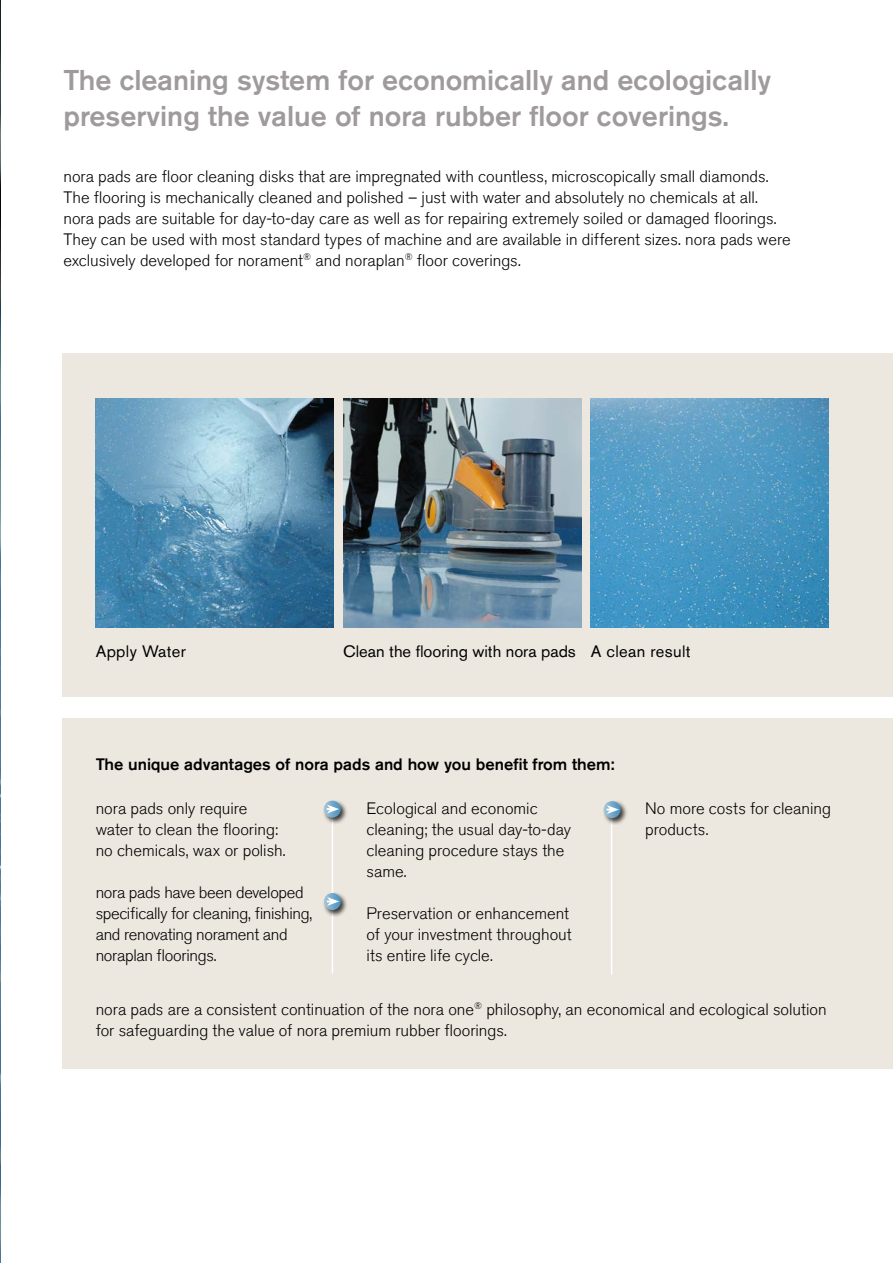
<style>
.page{position:relative;width:893px;height:1263px;background:#fff}
.page>*{position:absolute;margin:0;border:0;box-sizing:border-box;transform-origin:0 0}
.t1{font:500 28.5px/36px "Akzidenz Grotesk Pro";color:#9f9a9c}
.t2{font:300 16.5px/21px "Akzidenz Grotesk Pro";color:#000}
.t3{font:300 16.5px/21px "Akzidenz Grotesk Pro";letter-spacing:-.02em;color:#000}
.t4{font:500 16.5px "Akzidenz Grotesk Pro";color:#000}
.t5{font:16.5px "Akzidenz Grotesk Pro";color:#000}
.t6{font:16.5px "Akzidenz Grotesk Pro";letter-spacing:.02em;color:#000}
</style>
<div class="page">
<div style="left:62px;top:353px;width:831px;height:343px;background:#ede8df"></div>
<img style="left:0;top:0;width:1px;height:1263px">
<div style="left:63px;top:718px;width:830px;height:350px;background:#ede8df"></div>
<hr style="left:332px;top:805px;width:1px;height:168px;background:#fff">
<hr style="left:611px;top:801px;width:1px;height:173px;background:#fff">
<div style="left:322px;top:799px;width:26px;height:26px;background:#000;opacity:.75"></div>
<svg style="left:324px;top:801px;width:17px;height:17px"></svg>
<svg style="left:327px;top:805px;width:12px;height:8px"></svg>
<div style="left:322px;top:891px;width:26px;height:26px;background:#000;opacity:.75"></div>
<svg style="left:324px;top:893px;width:17px;height:17px"></svg>
<svg style="left:327px;top:897px;width:12px;height:9px"></svg>
<div style="left:602px;top:799px;width:26px;height:26px;background:#000;opacity:.75"></div>
<svg style="left:604px;top:801px;width:17px;height:17px"></svg>
<svg style="left:607px;top:805px;width:12px;height:9px"></svg>
<img style="left:343px;top:399px;width:238px;height:228px">
<img style="left:96px;top:399px;width:238px;height:228px">
<img style="left:591px;top:399px;width:238px;height:228px">
<h1 class="t1" style="left:63px;top:62px;width:709px">The cleaning system for economically and ecologically preserving the value of nora rubber floor coverings.</h1>
<p class="t2" style="left:63px;top:165px;width:729px">nora pads are floor cleaning disks that are impregnated with countless, microscopically small diamonds.<br>The flooring is mechanically cleaned and polished – just with water and absolutely no chemicals at all. nora pads are suitable for day-to-day care as well as for repairing extremely soiled or damaged floorings.<br>They can be used with most standard types of machine and are available in different sizes. nora pads were exclusively developed for norament<sup>®</sup> and noraplan<sup>®</sup> floor coverings.</p>
<p class="t6" style="left:96px;top:640px;width:92px">Apply Water</p>
<p class="t5" style="left:343px;top:640px;width:349px">Clean the flooring with nora pads A clean result</p>
<p class="t4" style="left:96px;top:753px;width:520px">The unique advantages of nora pads and how you benefit from them:</p>
<p class="t2" style="left:367px;top:797px;width:206px">Ecological and economic cleaning; the usual day-to-day cleaning procedure stays the same.</p>
<p class="t2" style="left:367px;top:902px;width:207px">Preservation or enhancement of your investment throughout its entire life cycle.</p>
<p class="t2" style="left:96px;top:797px;width:191px">nora pads only require water to clean the flooring: no chemicals, wax or polish.</p>
<p class="t3" style="left:96px;top:881px;width:218px">nora pads have been developed specifically for cleaning, finishing, and renovating norament and noraplan floorings.</p>
<p class="t2" style="left:645px;top:797px;width:187px">No more costs for cleaning products.</p>
<p class="t2" style="left:96px;top:998px;width:732px">nora pads are a consistent continuation of the nora one<sup>®</sup> philosophy, an economical and ecological solution for safeguarding the value of nora premium rubber floorings.</p>
</div>
